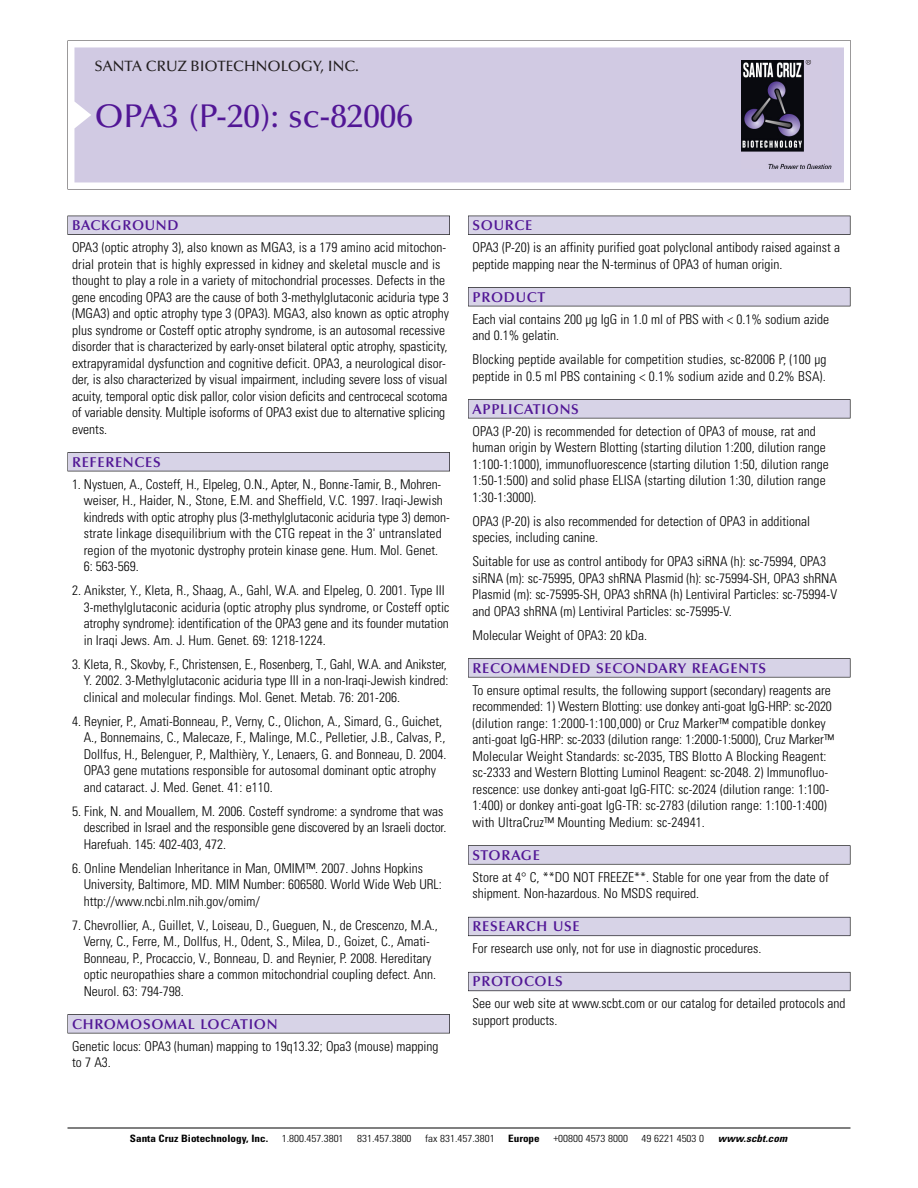
<style>
.page{position:relative;width:918px;height:1188px;background:#fff}
.page>*{position:absolute;margin:0;border:0;box-sizing:border-box;transform-origin:0 0}
.t1{font:500 33px "Optima";color:#511695}
.t2{font:500 15px "Optima";color:#231f20}
.t3{font:600 14.25px "Optima";letter-spacing:.05em;color:#511695}
.t4{font:300 condensed 13.5px/16.5px "Univers";color:#000}
.t5{font:300 condensed 10.2px "Univers";color:#000;scale:1.1 1}
.t6{font:700 condensed 10.2px "Univers";color:#000;scale:1.1 1}
.t7{font:italic 700 condensed 10.2px "Univers";letter-spacing:.005em;color:#000;scale:1.1 1}
</style>
<div class="page">
<svg style="left:68px;top:40px;width:783px;height:149px"></svg>
<div style="left:74px;top:47px;width:770px;height:135px;background:#d1cae3"></div>
<img style="left:741px;top:60px;width:90px;height:108px">
<div style="left:68px;top:216px;width:382px;height:19px;background:#525155"></div>
<div style="left:68px;top:216px;width:381px;height:18px;background:#d7d3e7"></div>
<div style="left:68px;top:452px;width:382px;height:19px;background:#525155"></div>
<div style="left:68px;top:453px;width:381px;height:18px;background:#d7d3e7"></div>
<div style="left:68px;top:1014px;width:382px;height:19px;background:#545357"></div>
<div style="left:68px;top:1015px;width:381px;height:18px;background:#d7d3e7"></div>
<div style="left:468px;top:216px;width:382px;height:19px;background:#525155"></div>
<div style="left:468px;top:216px;width:382px;height:18px;background:#d7d3e7"></div>
<div style="left:468px;top:287px;width:382px;height:19px;background:#525155"></div>
<div style="left:468px;top:288px;width:382px;height:18px;background:#d7d3e7"></div>
<div style="left:468px;top:399px;width:382px;height:19px;background:#545357"></div>
<div style="left:468px;top:400px;width:382px;height:18px;background:#d7d3e7"></div>
<div style="left:468px;top:658px;width:382px;height:19px;background:#575759"></div>
<div style="left:468px;top:659px;width:382px;height:18px;background:#d7d3e7"></div>
<svg style="left:468px;top:845px;width:382px;height:20px"></svg>
<div style="left:468px;top:846px;width:382px;height:18px;background:#d7d3e7"></div>
<div style="left:468px;top:917px;width:382px;height:19px;background:#66646e"></div>
<div style="left:468px;top:917px;width:382px;height:18px;background:#d7d3e7"></div>
<div style="left:468px;top:972px;width:382px;height:19px;background:#66646d"></div>
<div style="left:468px;top:973px;width:382px;height:18px;background:#d7d3e7"></div>
<hr style="left:68px;top:1128px;width:782px;height:1px;background:#000">
<p class="t2" style="left:94px;top:61px;width:266px">SANTA CRUZ BIOTECHNOLOGY, INC.</p>
<h1 class="t1" style="left:94px;top:103px;width:320px">OPA3 (P-20): sc-82006</h1>
<p class="t3" style="left:72px;top:219px;width:108px">BACKGROUND</p>
<p class="t4" style="left:72px;top:240px;width:378px">OPA3 (optic atrophy 3), also known as MGA3, is a 179 amino acid mitochon&shy;drial protein that is highly expressed in kidney and skeletal muscle and is thought to play a role in a variety of mitochondrial processes. Defects in the gene encoding OPA3 are the cause of both 3-methylglutaconic aciduria type 3 (MGA3) and optic atrophy type 3 (OPA3). MGA3, also known as optic atrophy plus syndrome or Costeff optic atrophy syndrome, is an autosomal recessive disorder that is characterized by early-onset bilateral optic atrophy, spasticity, extrapyramidal dysfunction and cognitive deficit. OPA3, a neurological disor&shy;der, is also characterized by visual impairment, including severe loss of visual acuity, temporal optic disk pallor, color vision deficits and centrocecal scotoma of variable density. Multiple isoforms of OPA3 exist due to alternative splicing events.</p>
<p class="t3" style="left:72px;top:456px;width:90px">REFERENCES</p>
<p class="t4" style="left:84px;top:477px;width:368px;text-indent:-12px">1. Nystuen, A., Costeff, H., Elpeleg, O.N., Apter, N., Bonn -Tamir, B., Mohren&shy;weiser, H., Haider, N., Stone, E.M. and Sheffield, V.C. 1997. Iraqi-Jewish kindreds with optic atrophy plus (3-methylglutaconic aciduria type 3) demon&shy;strate linkage disequilibrium with the CTG repeat in the 3' untranslated region of the myotonic dystrophy protein kinase gene. Hum. Mol. Genet.<br>6: 563-569.</p>
<p class="t4" style="left:84px;top:583px;width:367px;text-indent:-12px">2. Anikster, Y., Kleta, R., Shaag, A., Gahl, W.A. and Elpeleg, O. 2001. Type III 3-methylglutaconic aciduria (optic atrophy plus syndrome, or Costeff optic atrophy syndrome): identification of the OPA3 gene and its founder mutation in Iraqi Jews. Am. J. Hum. Genet. 69: 1218-1224.</p>
<p class="t4" style="left:84px;top:657px;width:366px;text-align:justify;text-indent:-12px">3. Kleta, R., Skovby, F., Christensen, E., Rosenberg, T., Gahl, W.A. and Anikster, Y. 2002. 3-Methylglutaconic aciduria type III in a non-Iraqi-Jewish kindred: clinical and molecular findings. Mol. Genet. Metab. 76: 201-206.</p>
<p class="t4" style="left:84px;top:714px;width:364px;text-indent:-12px">4. Reynier, P., Amati-Bonneau, P., Verny, C., Olichon, A., Simard, G., Guichet, A., Bonnemains, C., Malecaze, F., Malinge, M.C., Pelletier, J.B., Calvas, P., Dollfus, H., Belenguer, P., Malthièry, Y., Lenaers, G. and Bonneau, D. 2004.<br>OPA3 gene mutations responsible for autosomal dominant optic atrophy and cataract. J. Med. Genet. 41: e110.</p>
<p class="t4" style="left:84px;top:804px;width:364px;text-indent:-12px">5. Fink, N. and Mouallem, M. 2006. Costeff syndrome: a syndrome that was described in Israel and the responsible gene discovered by an Israeli doctor.<br>Harefuah. 145: 402-403, 472.</p>
<p class="t4" style="left:84px;top:861px;width:360px;text-indent:-12px">6. Online Mendelian Inheritance in Man, OMIM™. 2007. Johns Hopkins<br>University, Baltimore, MD. MIM Number: 606580. World Wide Web URL: http://www.ncbi.nlm.nih.gov/omim/</p>
<p class="t4" style="left:84px;top:918px;width:356px;text-indent:-12px">7. Chevrollier, A., Guillet, V., Loiseau, D., Gueguen, N., de Crescenzo, M.A., Verny, C., Ferre, M., Dollfus, H., Odent, S., Milea, D., Goizet, C., Amati-Bonneau, P., Procaccio, V., Bonneau, D. and Reynier, P. 2008. Hereditary optic neuropathies share a common mitochondrial coupling defect. Ann.<br>Neurol. 63: 794-798.</p>
<p class="t3" style="left:72px;top:1018px;width:207px">CHROMOSOMAL LOCATION</p>
<p class="t4" style="left:72px;top:1039px;width:368px">Genetic locus: OPA3 (human) mapping to 19q13.32; Opa3 (mouse) mapping to 7 A3.</p>
<p class="t3" style="left:473px;top:219px;width:61px">SOURCE</p>
<p class="t4" style="left:473px;top:240px;width:369px">OPA3 (P-20) is an affinity purified goat polyclonal antibody raised against a peptide mapping near the N-terminus of OPA3 of human origin.</p>
<p class="t3" style="left:473px;top:291px;width:74px">PRODUCT</p>
<p class="t4" style="left:473px;top:312px;width:358px">Each vial contains 200 µg IgG in 1.0 ml of PBS with &lt; 0.1% sodium azide and 0.1% gelatin.</p>
<p class="t4" style="left:473px;top:352px;width:356px">Blocking peptide available for competition studies, sc-82006 P, (100 µg peptide in 0.5 ml PBS containing &lt; 0.1% sodium azide and 0.2% BSA).</p>
<p class="t3" style="left:473px;top:403px;width:108px">APPLICATIONS</p>
<p class="t4" style="left:473px;top:424px;width:358px">OPA3 (P-20) is recommended for detection of OPA3 of mouse, rat and human origin by Western Blotting (starting dilution 1:200, dilution range 1:100-1:1000), immunofluorescence (starting dilution 1:50, dilution range 1:50-1:500) and solid phase ELISA (starting dilution 1:30, dilution range 1:30-1:3000).</p>
<p class="t4" style="left:473px;top:514px;width:339px">OPA3 (P-20) is also recommended for detection of OPA3 in additional species, including canine.</p>
<p class="t4" style="left:473px;top:554px;width:366px">Suitable for use as control antibody for OPA3 siRNA (h): sc-75994, OPA3 siRNA (m): sc-75995, OPA3 shRNA Plasmid (h): sc-75994-SH, OPA3 shRNA Plasmid (m): sc-75995-SH, OPA3 shRNA (h) Lentiviral Particles: sc-75994-V and OPA3 shRNA (m) Lentiviral Particles: sc-75995-V.</p>
<p class="t4" style="left:473px;top:628px;width:176px">Molecular Weight of OPA3: 20 kDa.</p>
<p class="t3" style="left:473px;top:662px;width:295px">RECOMMENDED SECONDARY REAGENTS</p>
<p class="t4" style="left:473px;top:683px;width:363px">To ensure optimal results, the following support (secondary) reagents are recommended: 1) Western Blotting: use donkey anti-goat IgG-HRP: sc-2020 (dilution range: 1:2000-1:100,000) or Cruz Marker™ compatible donkey anti-goat IgG-HRP: sc-2033 (dilution range: 1:2000-1:5000), Cruz Marker™ Molecular Weight Standards: sc-2035, TBS Blotto A Blocking Reagent: sc-2333 and Western Blotting Luminol Reagent: sc-2048. 2) Immunofluo&shy;rescence: use donkey anti-goat IgG-FITC: sc-2024 (dilution range: 1:100- 1:400) or donkey anti-goat IgG-TR: sc-2783 (dilution range: 1:100-1:400) with UltraCruz™ Mounting Medium: sc-24941.</p>
<p class="t3" style="left:473px;top:849px;width:69px">STORAGE</p>
<p class="t4" style="left:473px;top:870px;width:358px">Store at 4° C, **DO NOT FREEZE**. Stable for one year from the date of shipment. Non-hazardous. No MSDS required.</p>
<p class="t3" style="left:473px;top:921px;width:109px">RESEARCH USE</p>
<p class="t4" style="left:473px;top:941px;width:290px">For research use only, not for use in diagnostic procedures.</p>
<p class="t3" style="left:473px;top:976px;width:92px">PROTOCOLS</p>
<p class="t4" style="left:473px;top:997px;width:375px">See our web site at www.scbt.com or our catalog for detailed protocols and support products.</p>
<p class="t6" style="left:130px;top:1135px;width:127px">Santa Cruz Biotechnology, Inc.</p>
<p class="t5" style="left:282px;top:1135px;width:58px">1.800.457.3801</p>
<p class="t5" style="left:357px;top:1135px;width:51px">831.457.3800</p>
<p class="t5" style="left:425px;top:1135px;width:65px">fax 831.457.3801</p>
<p class="t6" style="left:508px;top:1135px;width:30px">Europe</p>
<p class="t5" style="left:553px;top:1135px;width:69px">+00800 4573 8000</p>
<p class="t5" style="left:642px;top:1135px;width:58px">49 6221 4503 0</p>
<p class="t7" style="left:718px;top:1135px;width:64px">www.scbt.com</p>
</div>
